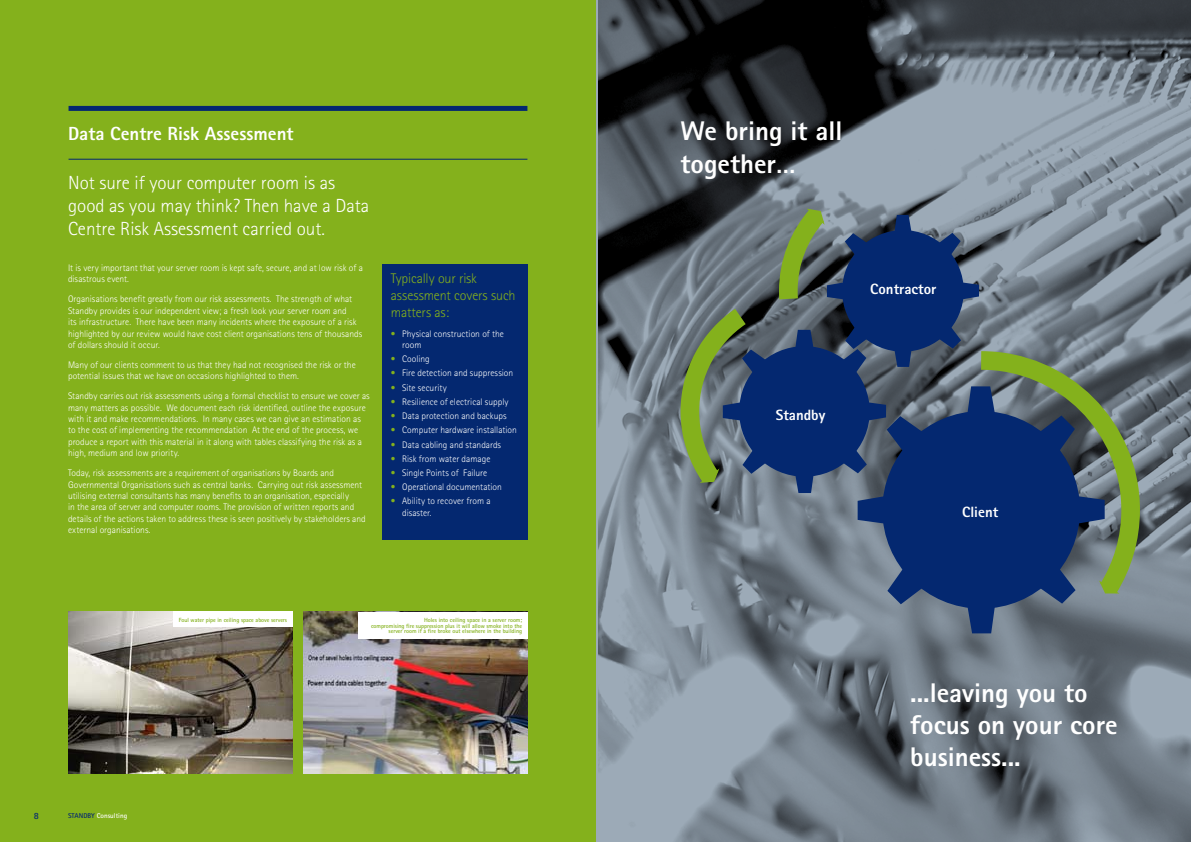
<style>
.page{position:relative;width:1191px;height:842px;background:#fff}
.page>*{position:absolute;margin:0;border:0;box-sizing:border-box;transform-origin:0 0}
.t1{font:800 27px/32.4px "Rotis Sans Serif";color:#fff}
.t2{font:300 19px/22.8px "Rotis Sans Serif";color:#fff}
.t3{font:800 19px "Rotis Sans Serif";color:#fff}
.t4{font:800 14.9px "Rotis Sans Serif";color:#fff}
.t5{font:300 14px/16.8px "Rotis Sans Serif";letter-spacing:-.01em;color:#84b11c}
.t6{font:300 9.5px/11.4px "Rotis Sans Serif";color:#fff}
.t7{font:700 9.5px "Rotis Sans Serif";color:#042870}
.t8{font:700 7px "Rotis Sans Serif";color:#fff}
.t9{font:700 7px "Rotis Sans Serif";color:#042870}
.t10{font:700 6px/5.8px "Rotis Sans Serif";letter-spacing:-.01em;color:#84b11c;text-align:right}
.s1{color:#84b11c}
.s2{color:#042870}
</style>
<div class="page">
<svg style="left:595px;top:0;width:596px;height:842px;background:#6b757e"></svg>
<svg style="left:962px;top:342px;width:178px;height:272px;background:#6f8268"></svg>
<svg style="left:1099px;top:580px;width:20px;height:13px"></svg>
<div style="left:882px;top:411px;width:198px;height:198px;background:#042870;border-radius:50%"></div>
<svg style="left:967px;top:386px;width:27px;height:26px"></svg>
<svg style="left:967px;top:607px;width:27px;height:26px"></svg>
<svg style="left:1079px;top:496px;width:25px;height:28px"></svg>
<svg style="left:1039px;top:568px;width:36px;height:36px"></svg>
<svg style="left:887px;top:568px;width:35px;height:36px"></svg>
<svg style="left:1039px;top:415px;width:36px;height:36px"></svg>
<div style="left:842px;top:230px;width:121px;height:122px;background:#042870;border-radius:50%"></div>
<svg style="left:962px;top:282px;width:17px;height:17px"></svg>
<svg style="left:939px;top:327px;width:22px;height:22px"></svg>
<svg style="left:939px;top:233px;width:21px;height:22px"></svg>
<svg style="left:680px;top:209px;width:242px;height:315px;background:#42576d"></svg>
<div style="left:0;top:0;width:595px;height:842px;background:#84b11c"></div>
<div style="left:69px;top:106px;width:458px;height:5px;background:#042870"></div>
<hr style="left:69px;top:159px;width:458px;height:1px;background:#042870">
<div style="left:382px;top:264px;width:145px;height:276px;background:#042870"></div>
<img style="left:68px;top:612px;width:224px;height:162px">
<img style="left:304px;top:612px;width:223px;height:162px">
<div style="left:173px;top:612px;width:119px;height:15px;background:#fff"></div>
<div style="left:358px;top:612px;width:169px;height:27px;background:#fff"></div>
<h2 class="t3" style="left:68px;top:122px;width:227px">Data Centre Risk Assessment</h2>
<h2 class="t2" style="left:68px;top:172px;width:303px">Not sure if your computer room is as good as you may think? Then have a Data<br>Centre Risk Assessment carried out.</h2>
<p class="t6" style="left:68px;top:262px;width:296px">It is very important that your server room is kept safe, secure, and at low risk of a disastrous event.</p>
<p class="t6" style="left:68px;top:293px;width:296px">Organisations benefit greatly from our risk assessments. The strength of what Standby provides is our independent view; a fresh look your server room and<br>its infrastructure. There have been many incidents where the exposure of a risk highlighted by our review would have cost client organisations tens of thousands of dollars should it occur.</p>
<p class="t6" style="left:68px;top:359px;width:289px">Many of our clients comment to us that they had not recognised the risk or the potential issues that we have on occasions highlighted to them.</p>
<p class="t6" style="left:68px;top:390px;width:303px">Standby carries out risk assessments using a formal checklist to ensure we cover as many matters as possible. We document each risk identified, outline the exposure with it and make recommendations. In many cases we can give an estimation as to the cost of implementing the recommendation At the end of the process, we produce a report with this material in it along with tables classifying the risk as a high, medium and low priority.</p>
<p class="t6" style="left:68px;top:467px;width:299px">Today, risk assessments are a requirement of organisations by Boards and Governmental Organisations such as central banks. Carrying out risk assessment utilising external consultants has many benefits to an organisation, especially<br>in the area of server and computer rooms. The provision of written reports and details of the actions taken to address these is seen positively by stakeholders and external organisations.</p>
<h3 class="t5" style="left:391px;top:270px;width:126px">Typically our risk assessment covers such matters as:</h3>
<p class="t6" style="left:402px;top:328px;width:103px;text-indent:-11px"><span class="s1">•</span> Physical construction of the room</p>
<p class="t6" style="left:391px;top:353px;width:40px"><span class="s1">•</span> Cooling</p>
<p class="t6" style="left:391px;top:367px;width:124px"><span class="s1">•</span> Fire detection and suppression</p>
<p class="t6" style="left:391px;top:382px;width:57px"><span class="s1">•</span> Site security</p>
<p class="t6" style="left:391px;top:396px;width:119px"><span class="s1">•</span> Resilience of electrical supply</p>
<p class="t6" style="left:391px;top:410px;width:117px"><span class="s1">•</span> Data protection and backups</p>
<p class="t6" style="left:391px;top:424px;width:128px"><span class="s1">•</span> Computer hardware installation</p>
<p class="t6" style="left:391px;top:439px;width:112px"><span class="s1">•</span> Data cabling and standards</p>
<p class="t6" style="left:391px;top:453px;width:101px"><span class="s1">•</span> Risk from water damage</p>
<p class="t6" style="left:391px;top:467px;width:98px"><span class="s1">•</span> Single Points of Failure</p>
<p class="t6" style="left:391px;top:481px;width:113px"><span class="s1">•</span> Operational documentation</p>
<p class="t6" style="left:402px;top:496px;width:90px;text-indent:-11px"><span class="s1">•</span> Ability to recover from a disaster.</p>
<p class="t10" style="left:179px;top:617px;width:110px">Foul water pipe in ceiling space above servers</p>
<p class="t10" style="left:371px;top:617px;width:152px">Holes into ceiling space in a server room;<br>compromising fire suppression plus it will allow smoke into the server room if a fire broke out elsewhere in the building</p>
<p class="t7" style="left:34px;top:810px;width:7px">8</p>
<p class="t9" style="left:68px;top:812px;width:9px">Standb</p>
<p class="t8" style="left:91px;top:812px;width:38px"><span class="s2">y</span> Consulting</p>
<h1 class="t1" style="left:680px;top:114px;width:163px">We bring it all together…</h1>
<h3 class="t4" style="left:870px;top:280px;width:68px">Contractor</h3>
<h3 class="t4" style="left:775px;top:405px;width:51px">Standby</h3>
<h3 class="t4" style="left:962px;top:502px;width:38px">Client</h3>
<h1 class="t1" style="left:910px;top:676px;width:209px">...leaving you to focus on your core business...</h1>
</div>
